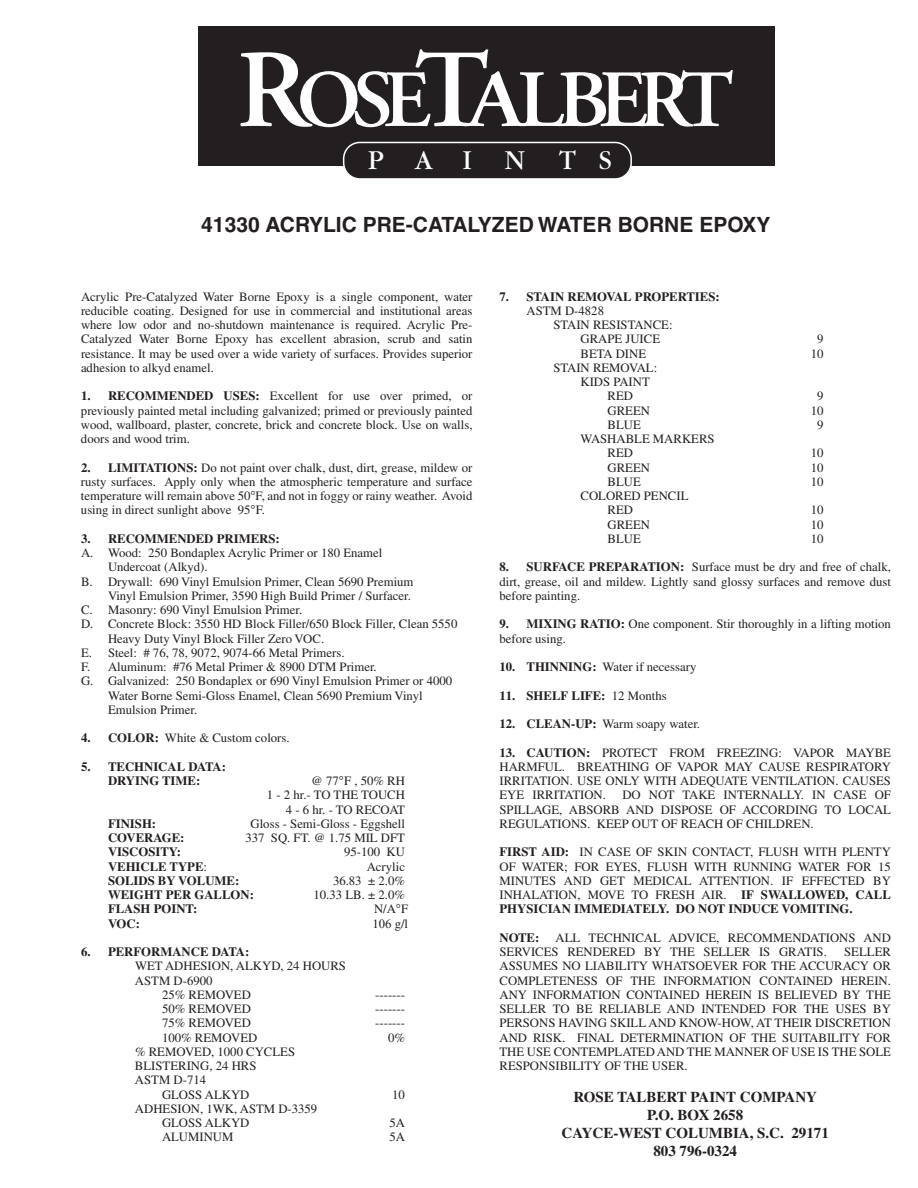
<style>
.page{position:relative;width:918px;height:1188px;background:#fff}
.page>*{position:absolute;margin:0;border:0;box-sizing:border-box;transform-origin:0 0}
.t1{font:600 81px "Adobe Garamond";letter-spacing:-.115em;color:#fff}
.t2{font:28.5px "Garamond";color:#fff}
.t3{font:700 21px "Helvetica";color:#231f20}
.t4{font:700 15px "Times";color:#231f20}
.t5{font:12.75px/14.2px "Times";color:#231f20;text-align:justify}
.t6{font:700 12.75px "Times";color:#231f20}
.s1{font-size:111px}
.s2{font-weight:700}
.s3{font-family:"Helvetica"}
.s4{font-weight:400}
.s5{font-family:"Times New Roman"}
</style>
<div class="page">
<div style="left:198px;top:27px;width:577px;height:139px;background:#231f20"></div>
<div style="left:344px;top:142px;width:287px;height:37px;background:#231f20;border-radius:16px"></div>
<div style="left:343px;top:142px;width:289px;height:38px;border:2px solid #fff;border-radius:16px"></div>
<h1 class="t1" style="left:237px;top:56px;width:499px"><span class="s1">R</span>OSE<span class="s1">T</span>ALBERT</h1>
<h2 class="t2" style="left:368px;top:146px;width:245px">P A I N T S</h2>
<p class="t3" style="left:201px;top:212px;width:571px">41330 ACRYLIC PRE-CATALYZED WATER BORNE EPOXY</p>
<p class="t5" style="left:81px;top:289px;width:393px">Acrylic Pre-Catalyzed Water Borne Epoxy is a single component, water reducible coating. Designed for use in commercial and institutional areas where low odor and no-shutdown maintenance is required. Acrylic Pre-Catalyzed Water Borne Epoxy has excellent abrasion, scrub and satin resistance. It may be used over a wide variety of surfaces. Provides superior adhesion to alkyd enamel.</p>
<p class="t5" style="left:81px;top:389px;width:393px"><span class="s2">1. RECOMMENDED USES:</span> Excellent for use over primed, or previously painted metal including galvanized; primed or previously painted wood, wallboard, plaster, concrete, brick and concrete block. Use on walls, doors and wood trim.</p>
<p class="t5" style="left:81px;top:460px;width:393px"><span class="s2">2. LIMITATIONS:</span> Do not paint over chalk, dust, dirt, grease, mildew or rusty surfaces. Apply only when the atmospheric temperature and surface temperature will remain above 50<span class="s3">°</span>F, and not in foggy or rainy weather. Avoid using in direct sunlight above 95<span class="s3">°</span>F.</p>
<p class="t6" style="left:81px;top:531px;width:200px">3. RECOMMENDED PRIMERS:</p>
<p class="t5" style="left:81px;top:546px;width:303px">A. Wood: 250 Bondaplex Acrylic Primer or 180 Enamel</p>
<p class="t5" style="left:108px;top:560px;width:101px">Undercoat (Alkyd).</p>
<p class="t5" style="left:81px;top:574px;width:334px">B. Drywall: 690 Vinyl Emulsion Primer, Clean 5690 Premium</p>
<p class="t5" style="left:108px;top:588px;width:304px">Vinyl Emulsion Primer, 3590 High Build Primer / Surfacer.</p>
<p class="t5" style="left:81px;top:603px;width:223px">C. Masonry: 690 Vinyl Emulsion Primer.</p>
<p class="t5" style="left:81px;top:617px;width:378px">D. Concrete Block: 3550 HD Block Filler/650 Block Filler, Clean 5550</p>
<p class="t5" style="left:108px;top:631px;width:218px">Heavy Duty Vinyl Block Filler Zero VOC.</p>
<p class="t5" style="left:81px;top:645px;width:265px">E. Steel: # 76, 78, 9072, 9074-66 Metal Primers.</p>
<p class="t5" style="left:81px;top:660px;width:297px">F. Aluminum: #76 Metal Primer &amp; 8900 DTM Primer.</p>
<p class="t5" style="left:81px;top:674px;width:373px">G. Galvanized: 250 Bondaplex or 690 Vinyl Emulsion Primer or 4000</p>
<p class="t5" style="left:108px;top:688px;width:316px">Water Borne Semi-Gloss Enamel, Clean 5690 Premium Vinyl</p>
<p class="t5" style="left:108px;top:702px;width:91px">Emulsion Primer.</p>
<p class="t5" style="left:81px;top:731px;width:210px"><span class="s2">4. COLOR:</span> White &amp; Custom colors.</p>
<p class="t6" style="left:81px;top:759px;width:146px">5. TECHNICAL DATA:</p>
<p class="t6" style="left:108px;top:773px;width:94px">DRYING TIME:</p>
<p class="t5" style="left:311px;top:774px;width:95px">@ 77<span class="s3">°</span>F , 50% RH</p>
<p class="t5" style="left:267px;top:788px;width:140px">1 - 2 hr.- TO THE TOUCH</p>
<p class="t5" style="left:286px;top:802px;width:121px">4 - 6 hr. - TO RECOAT</p>
<p class="t6" style="left:108px;top:816px;width:50px">FINISH:</p>
<p class="t5" style="left:251px;top:816px;width:156px">Gloss - Semi-Gloss - Eggshell</p>
<p class="t6" style="left:108px;top:830px;width:78px">COVERAGE:</p>
<p class="t5" style="left:245px;top:831px;width:161px">337 SQ. FT. @ 1.75 MIL DFT</p>
<p class="t6" style="left:108px;top:844px;width:75px">VISCOSITY:</p>
<p class="t5" style="left:344px;top:845px;width:62px">95-100 KU</p>
<p class="t6" style="left:108px;top:859px;width:101px">VEHICLE TYPE<span class="s4">:</span></p>
<p class="t5" style="left:367px;top:859px;width:40px">Acrylic</p>
<p class="t6" style="left:108px;top:873px;width:133px">SOLIDS BY VOLUME:</p>
<p class="t6" style="left:108px;top:887px;width:147px">WEIGHT PER GALLON:</p>
<p class="t6" style="left:108px;top:901px;width:91px">FLASH POINT:</p>
<p class="t6" style="left:108px;top:916px;width:34px">VOC:</p>
<p class="t5" style="left:314px;top:873px;width:96px;text-align:right">36.83 ± 2.0%<br>10.33 LB. ± 2.0%<br>N/A<span class="s3">°</span>F<br>1<span class="s5">06</span> g/l</p>
<p class="t6" style="left:81px;top:944px;width:170px">6. PERFORMANCE DATA:</p>
<p class="t5" style="left:135px;top:959px;width:213px">WET ADHESION, ALKYD, 24 HOURS</p>
<p class="t5" style="left:135px;top:973px;width:79px">ASTM D-6900</p>
<p class="t5" style="left:162px;top:987px;width:90px">25% REMOVED</p>
<p class="t5" style="left:375px;top:987px;width:31px">-------</p>
<p class="t5" style="left:162px;top:1002px;width:90px">50% REMOVED</p>
<p class="t5" style="left:375px;top:1002px;width:31px">-------</p>
<p class="t5" style="left:162px;top:1016px;width:90px">75% REMOVED</p>
<p class="t5" style="left:375px;top:1016px;width:31px">-------</p>
<p class="t5" style="left:162px;top:1030px;width:97px">100% REMOVED</p>
<p class="t5" style="left:388px;top:1030px;width:18px">0%</p>
<p class="t5" style="left:135px;top:1044px;width:162px">% REMOVED, 1000 CYCLES</p>
<p class="t5" style="left:135px;top:1059px;width:123px">BLISTERING, 24 HRS</p>
<p class="t5" style="left:135px;top:1073px;width:73px">ASTM D-714</p>
<p class="t5" style="left:162px;top:1087px;width:89px">GLOSS ALKYD</p>
<p class="t5" style="left:392px;top:1087px;width:14px">10</p>
<p class="t5" style="left:135px;top:1101px;width:184px">ADHESION, 1WK, ASTM D-3359</p>
<p class="t5" style="left:162px;top:1116px;width:89px">GLOSS ALKYD</p>
<p class="t5" style="left:389px;top:1116px;width:17px">5A</p>
<p class="t5" style="left:162px;top:1130px;width:73px">ALUMINUM</p>
<p class="t5" style="left:389px;top:1130px;width:17px">5A</p>
<p class="t6" style="left:500px;top:289px;width:222px">7. STAIN REMOVAL PROPERTIES:</p>
<p class="t5" style="left:527px;top:303px;width:79px">ASTM D-4828</p>
<p class="t5" style="left:553px;top:318px;width:121px">STAIN RESISTANCE:</p>
<p class="t5" style="left:581px;top:332px;width:81px">GRAPE JUICE</p>
<p class="t5" style="left:817px;top:332px;width:8px">9</p>
<p class="t5" style="left:581px;top:346px;width:67px">BETA DINE</p>
<p class="t5" style="left:811px;top:346px;width:14px">10</p>
<p class="t5" style="left:553px;top:360px;width:105px">STAIN REMOVAL:</p>
<p class="t5" style="left:581px;top:375px;width:71px">KIDS PAINT</p>
<p class="t5" style="left:608px;top:389px;width:27px">RED</p>
<p class="t5" style="left:817px;top:389px;width:8px">9</p>
<p class="t5" style="left:608px;top:403px;width:44px">GREEN</p>
<p class="t5" style="left:811px;top:403px;width:14px">10</p>
<p class="t5" style="left:608px;top:417px;width:35px">BLUE</p>
<p class="t5" style="left:817px;top:417px;width:8px">9</p>
<p class="t5" style="left:581px;top:432px;width:136px">WASHABLE MARKERS</p>
<p class="t5" style="left:608px;top:446px;width:27px">RED</p>
<p class="t5" style="left:811px;top:446px;width:14px">10</p>
<p class="t5" style="left:608px;top:460px;width:44px">GREEN</p>
<p class="t5" style="left:811px;top:460px;width:14px">10</p>
<p class="t5" style="left:608px;top:474px;width:35px">BLUE</p>
<p class="t5" style="left:811px;top:474px;width:14px">10</p>
<p class="t5" style="left:581px;top:489px;width:110px">COLORED PENCIL</p>
<p class="t5" style="left:608px;top:503px;width:27px">RED</p>
<p class="t5" style="left:811px;top:503px;width:14px">10</p>
<p class="t5" style="left:608px;top:517px;width:44px">GREEN</p>
<p class="t5" style="left:811px;top:517px;width:14px">10</p>
<p class="t5" style="left:608px;top:531px;width:35px">BLUE</p>
<p class="t5" style="left:811px;top:531px;width:14px">10</p>
<p class="t5" style="left:499px;top:560px;width:393px"><span class="s2">8. SURFACE PREPARATION:</span> Surface must be dry and free of chalk, dirt, grease, oil and mildew. Lightly sand glossy surfaces and remove dust before painting.</p>
<p class="t5" style="left:499px;top:617px;width:393px"><span class="s2">9. MIXING RATIO:</span> One component. Stir thoroughly in a lifting motion before using.</p>
<p class="t5" style="left:500px;top:660px;width:198px"><span class="s2">10. THINNING:</span> Water if necessary</p>
<p class="t6" style="left:500px;top:688px;width:169px">11. SHELF LIFE: <span class="s4">12 Months</span></p>
<p class="t5" style="left:500px;top:717px;width:202px"><span class="s2">12. CLEAN-UP:</span> Warm soapy water.</p>
<p class="t5" style="left:500px;top:745px;width:393px"><span class="s2">13. CAUTION:</span> PROTECT FROM FREEZING: VAPOR MAYBE HARMFUL. BREATHING OF VAPOR MAY CAUSE RESPIRATORY IRRITATION. USE ONLY WITH ADEQUATE VENTILATION. CAUSES EYE IRRITATION.</p>
<p class="t5" style="left:500px;top:788px;width:393px;text-indent:123px">DO NOT TAKE INTERNALLY. IN CASE OF SPILLAGE, ABSORB AND DISPOSE OF ACCORDING TO LOCAL REGULATIONS. KEEP OUT OF REACH OF CHILDREN.</p>
<p class="t5" style="left:500px;top:845px;width:393px"><span class="s2">FIRST AID:</span> IN CASE OF SKIN CONTACT, FLUSH WITH PLENTY OF WATER; FOR EYES, FLUSH WITH RUNNING WATER FOR 15<br>MINUTES AND GET MEDICAL ATTENTION. IF EFFECTED BY INHALATION, MOVE TO FRESH AIR. <span class="s2">IF SWALLOWED, CALL PHYSICIAN IMMEDIATELY. DO NOT INDUCE VOMITING.</span></p>
<p class="t6" style="left:500px;top:930px;width:41px">NOTE:</p>
<p class="t5" style="left:500px;top:930px;width:393px;text-indent:56px">ALL TECHNICAL ADVICE, RECOMMENDATIONS AND<br>SERVICES RENDERED BY THE SELLER IS GRATIS.</p>
<p class="t5" style="left:500px;top:945px;width:393px;text-indent:345px">SELLER ASSUMES NO LIABILITY WHATSOEVER FOR THE ACCURACY OR COMPLETENESS OF THE INFORMATION CONTAINED HEREIN.<br>ANY INFORMATION CONTAINED HEREIN IS BELIEVED BY THE SELLER TO BE RELIABLE AND INTENDED FOR THE USES BY PERSONS HAVING SKILL AND KNOW-HOW, AT THEIR DISCRETION AND RISK. FINAL DETERMINATION OF THE SUITABILITY FOR THE USE CONTEMPLATED AND THE MANNER OF USE IS THE SOLE RESPONSIBILITY OF THE USER.</p>
<p class="t4" style="left:573px;top:1088px;width:245px">ROSE TALBERT PAINT COMPANY</p>
<p class="t4" style="left:647px;top:1106px;width:98px">P.O. BOX 2658</p>
<p class="t4" style="left:562px;top:1124px;width:269px">CAYCE-WEST COLUMBIA, S.C. 29171</p>
<p class="t4" style="left:653px;top:1142px;width:85px">803 796-0324</p>
</div>
